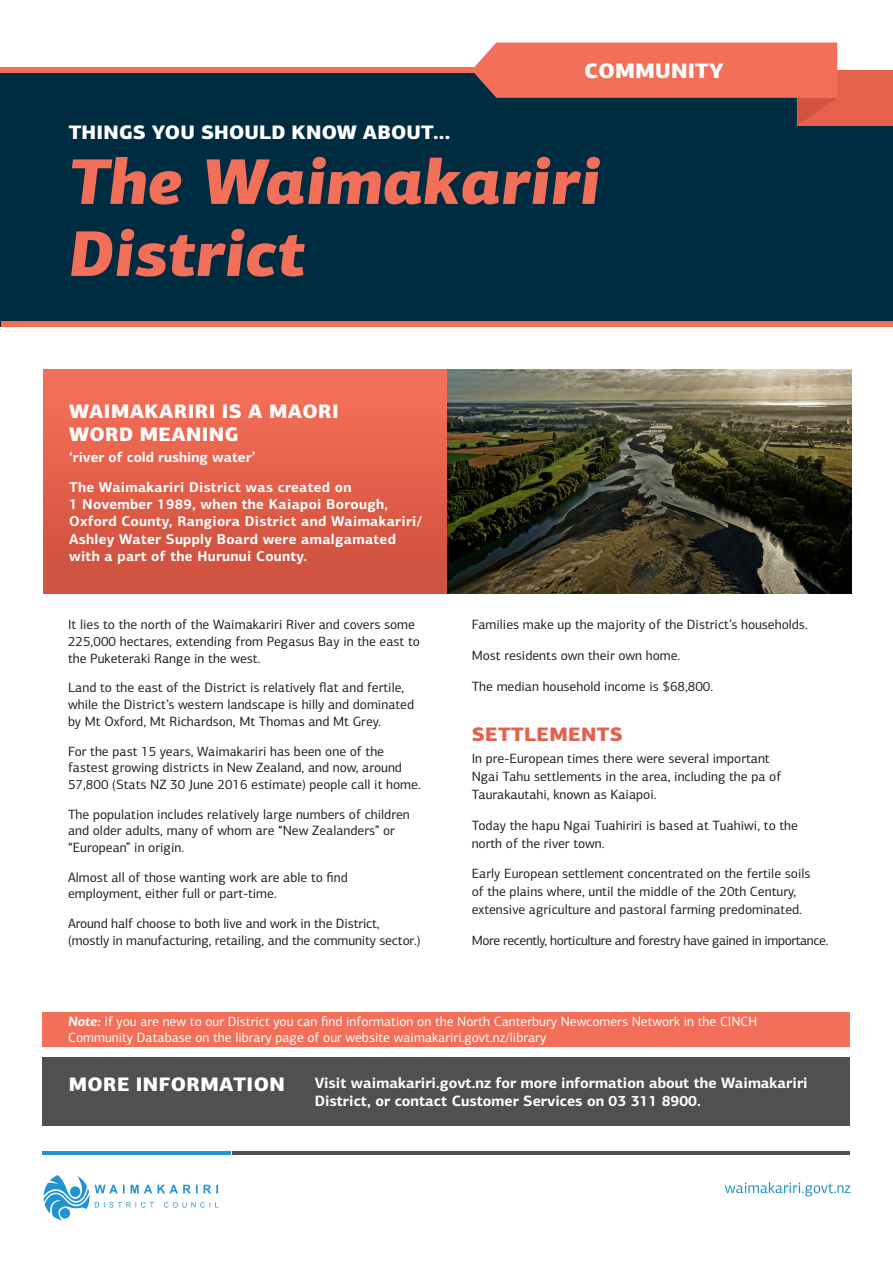
<style>
.page{position:relative;width:893px;height:1263px;background:#fff}
.page>*{position:absolute;margin:0;border:0;box-sizing:border-box;transform-origin:0 0}
.Main_Title{font:italic 900 64.5px/72px "PF Centro Sans Pro";color:#f26f59}
.t1{font:900 21px "PF Centro Sans Pro";letter-spacing:.01em;color:#fff}
.All_Caps_Heading{font:900 19.5px/23.4px "PF Centro Sans Pro";letter-spacing:.02em;color:#fff}
.All_Caps_Heading-2{font:900 19.5px "PF Centro Sans Pro";letter-spacing:.02em;color:#e6614b}
.More_information_bod{font:700 15px/18px "PF Centro Sans Pro";color:#fff}
.Intro_Body_Text_in_c{font:700 14.25px/17.1px "PF Centro Sans Pro";letter-spacing:.02em;color:#fff}
.Intro_Body_Text_in_c-2{font:700 14.25px "PF Centro Sans Pro";color:#fff}
.Body{font:13.5px/16.8px "PF Centro Sans Pro";color:#231f20}
.Body-2{font:13.5px/16.2px "PF Centro Sans Pro";color:#fff}
.Body-3{font:13.5px "PF Centro Sans Pro";letter-spacing:-.03em;color:#231f20}
.s1{font-weight:700;font-style:italic}
</style>
<div class="page">
<div style="left:43px;top:1057px;width:807px;height:69px;background:#4f5151"></div>
<svg style="left:43px;top:1175px;width:175px;height:45px"></svg>
<hr style="left:43px;top:1151px;width:188px;height:4px;background:#2193d1">
<hr style="left:232px;top:1151px;width:618px;height:4px;background:#4f5151">
<svg style="left:725px;top:1182px;width:125px;height:14px"></svg>
<div style="left:0;top:70px;width:893px;height:257px;background:#002c41"></div>
<div style="left:1px;top:321px;width:892px;height:6px;background:#f26f59"></div>
<div style="left:1px;top:67px;width:478px;height:6px;background:#f26f59"></div>
<div style="left:797px;top:70px;width:96px;height:55px;background:#e6614b"></div>
<svg style="left:474px;top:43px;width:363px;height:82px"></svg>
<div style="left:43px;top:370px;width:404px;height:224px;background:linear-gradient(to bottom,#f7715a,#ce4f3d)"></div>
<div style="left:43px;top:1012px;width:807px;height:34px;background:#f26f59"></div>
<img style="left:447px;top:370px;width:404px;height:224px">
<h3 class="All_Caps_Heading" style="left:69px;top:121px;width:383px">THINGS YOU SHOULD KNOW ABOUT...</h3>
<h2 class="t1" style="left:584px;top:57px;width:141px">COMMUNITY</h2>
<p class="Main_Title" style="left:69px;top:146px;width:533px">The Waimakariri<br>District</p>
<p class="All_Caps_Heading" style="left:69px;top:399px;width:271px">WAIMAKARIRI IS A MAORI<br>WORD MEANING</p>
<p class="Intro_Body_Text_in_c-2" style="left:69px;top:448px;width:188px">‘river of cold rushing water’</p>
<p class="Intro_Body_Text_in_c" style="left:69px;top:479px;width:354px">The Waimakariri District was created on<br>1 November 1989, when the Kaiapoi Borough, Oxford County, Rangiora District and Waimakariri/ Ashley Water Supply Board were amalgamated with a part of the Hurunui County.</p>
<p class="Body" style="left:68px;top:616px;width:353px">It lies to the north of the Waimakariri River and covers some<br>225,000 hectares, extending from Pegasus Bay in the east to the Puketeraki Range in the west.</p>
<p class="Body" style="left:68px;top:679px;width:348px">Land to the east of the District is relatively flat and fertile, while the District’s western landscape is hilly and dominated by Mt Oxford, Mt Richardson, Mt Thomas and Mt Grey.</p>
<p class="Body" style="left:68px;top:742px;width:354px">For the past 15 years, Waimakariri has been one of the fastest growing districts in New Zealand, and now, around<br>57,800 (Stats NZ 30 June 2016 estimate) people call it home.</p>
<p class="Body" style="left:68px;top:806px;width:343px">The population includes relatively large numbers of children and older adults, many of whom are “New Zealanders” or “European” in origin.</p>
<p class="Body" style="left:68px;top:869px;width:281px">Almost all of those wanting work are able to find employment, either full or part-time.</p>
<p class="Body" style="left:68px;top:915px;width:354px">Around half choose to both live and work in the District, (mostly in manufacturing, retailing, and the community sector.)</p>
<p class="Body" style="left:472px;top:616px;width:338px">Families make up the majority of the District’s households.</p>
<p class="Body" style="left:472px;top:647px;width:210px">Most residents own their own home.</p>
<p class="Body" style="left:472px;top:678px;width:243px">The median household income is $68,800.</p>
<p class="All_Caps_Heading-2" style="left:472px;top:722px;width:152px">SETTLEMENTS</p>
<p class="Body" style="left:472px;top:750px;width:311px;line-height:17.9px">In pre-European times there were several important<br>Ngai Tahu settlements in the area, including the pa of<br>Taurakautahi, known as Kaiapoi.</p>
<p class="Body" style="left:472px;top:816px;width:328px;line-height:17.9px">Today the hapu Ngai Tuahiriri is based at Tuahiwi, to the north of the river town.</p>
<p class="Body" style="left:472px;top:865px;width:340px;line-height:17.9px">Early European settlement concentrated on the fertile soils of the plains where, until the middle of the 20th Century, extensive agriculture and pastoral farming predominated.</p>
<p class="Body-3" style="left:472px;top:932px;width:358px">More recently, horticulture and forestry have gained in importance.</p>
<p class="Body-2" style="left:68px;top:1013px;width:691px"><span class="s1">Note:</span> If you are new to our District you can find information on the North Canterbury Newcomers Network in the CINCH<br>Community Database on the library page of our website waimakariri.govt.nz/library</p>
<h3 class="All_Caps_Heading" style="left:69px;top:1073px;width:218px">MORE INFORMATION</h3>
<p class="More_information_bod" style="left:315px;top:1074px;width:495px">Visit waimakariri.govt.nz for more information about the Waimakariri<br>District, or contact Customer Services on 03 311 8900.</p>
</div>
